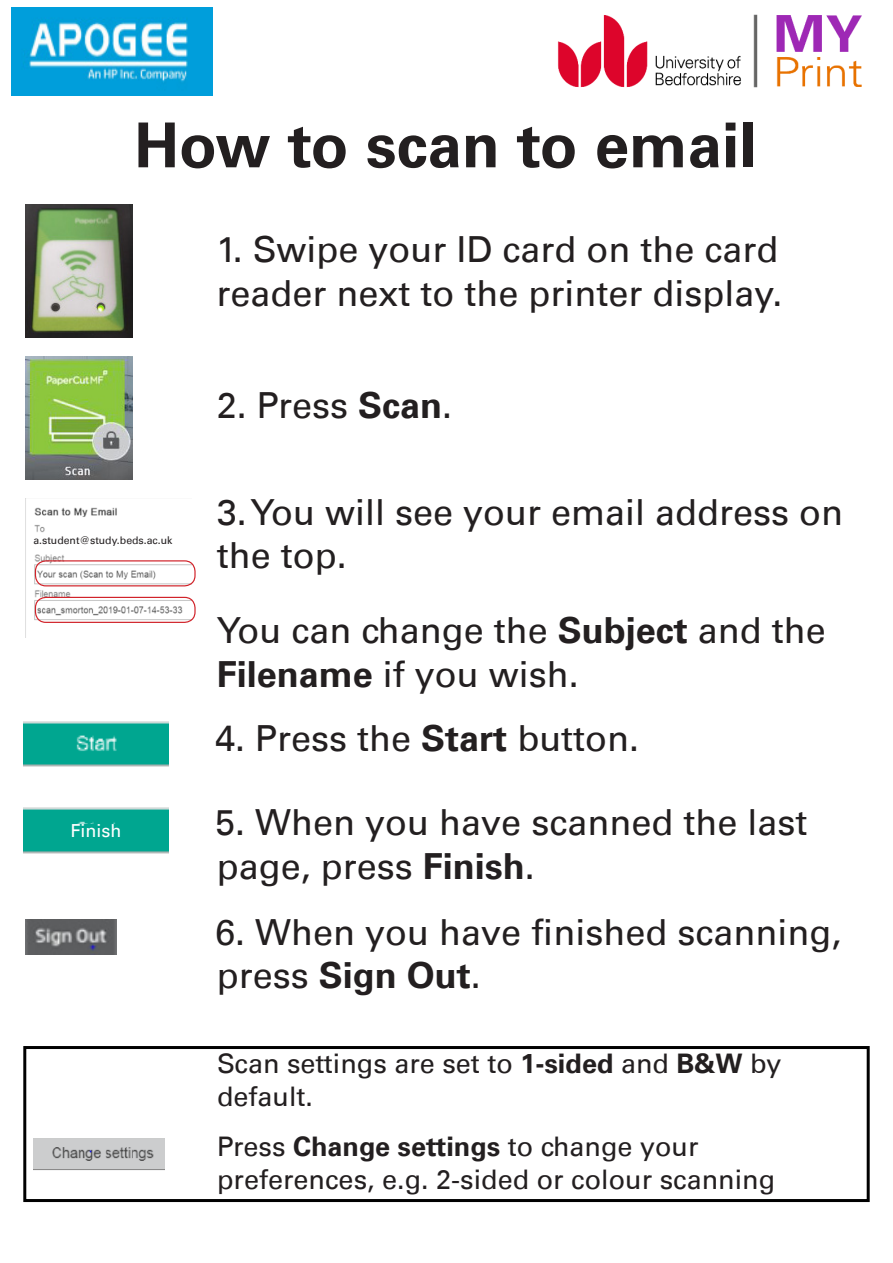
<style>
.page{position:relative;width:893px;height:1263px;background:#fff}
.page>*{position:absolute;margin:0;border:0;box-sizing:border-box;transform-origin:0 0}
.t1{font:700 61.95px "Univers LT";color:#231f20}
.t2{font:36px/43.2px "Univers LT";color:#231f20}
.t3{font:27px/32.4px "Univers LT";color:#231f20}
.t4{font:18px "Univers LT";color:#fff}
.t5{font:10.5px "Univers LT";color:#231f20}
.s1{font-weight:700}
</style>
<div class="page">
<img style="left:11px;top:8px;width:202px;height:88px">
<img style="left:557px;top:14px;width:305px;height:74px">
<img style="left:26px;top:205px;width:106px;height:132px">
<img style="left:26px;top:357px;width:106px;height:122px">
<img style="left:34px;top:507px;width:158px;height:116px">
<img style="left:24px;top:721px;width:144px;height:46px">
<img style="left:24px;top:807px;width:144px;height:46px">
<img style="left:26px;top:919px;width:91px;height:36px">
<div style="left:33px;top:536px;width:166px;height:13px;background:#fff"></div>
<div style="left:23px;top:1046px;width:847px;height:156px;border:3px solid #000"></div>
<img style="left:34px;top:1139px;width:131px;height:31px">
<div style="left:71px;top:824px;width:51px;height:23px;background:#00a690"></div>
<div style="left:35px;top:560px;width:161px;height:26px;border:1px solid #d1232a;border-radius:10px"></div>
<div style="left:35px;top:597px;width:161px;height:26px;border:1px solid #d1232a;border-radius:10px"></div>
<h1 class="t1" style="left:134px;top:109px;width:624px">How to scan to email</h1>
<p class="t2" style="left:216px;top:228px;width:568px">1. Swipe your ID card on the card reader next to the printer display.</p>
<p class="t5" style="left:33px;top:534px;width:141px">a.student@study.beds.ac.uk</p>
<p class="t4" style="left:71px;top:820px;width:53px">Finish</p>
<p class="t2" style="left:217px;top:384px;width:237px">2. Press <span class="s1">Scan</span>.</p>
<p class="t2" style="left:217px;top:490px;width:628px">3. You will see your email address on the top.</p>
<p class="t2" style="left:217px;top:609px;width:610px">You can change the <span class="s1">Subject</span> and the<br><span class="s1">Filename</span> if you wish.</p>
<p class="t2" style="left:215px;top:717px;width:426px">4. Press the <span class="s1">Start</span> button.</p>
<p class="t2" style="left:215px;top:801px;width:594px">5. When you have scanned the last page, press <span class="s1">Finish</span>.</p>
<p class="t2" style="left:215px;top:911px;width:628px">6. When you have finished scanning, press <span class="s1">Sign Out</span>.</p>
<p class="t3" style="left:217px;top:1048px;width:566px">Scan settings are set to <span class="s1">1-sided</span> and <span class="s1">B&amp;W</span> by default.</p>
<p class="t3" style="left:217px;top:1130px;width:560px">Press <span class="s1">Change settings</span> to change your preferences, e.g. 2-sided or colour scanning</p>
</div>
